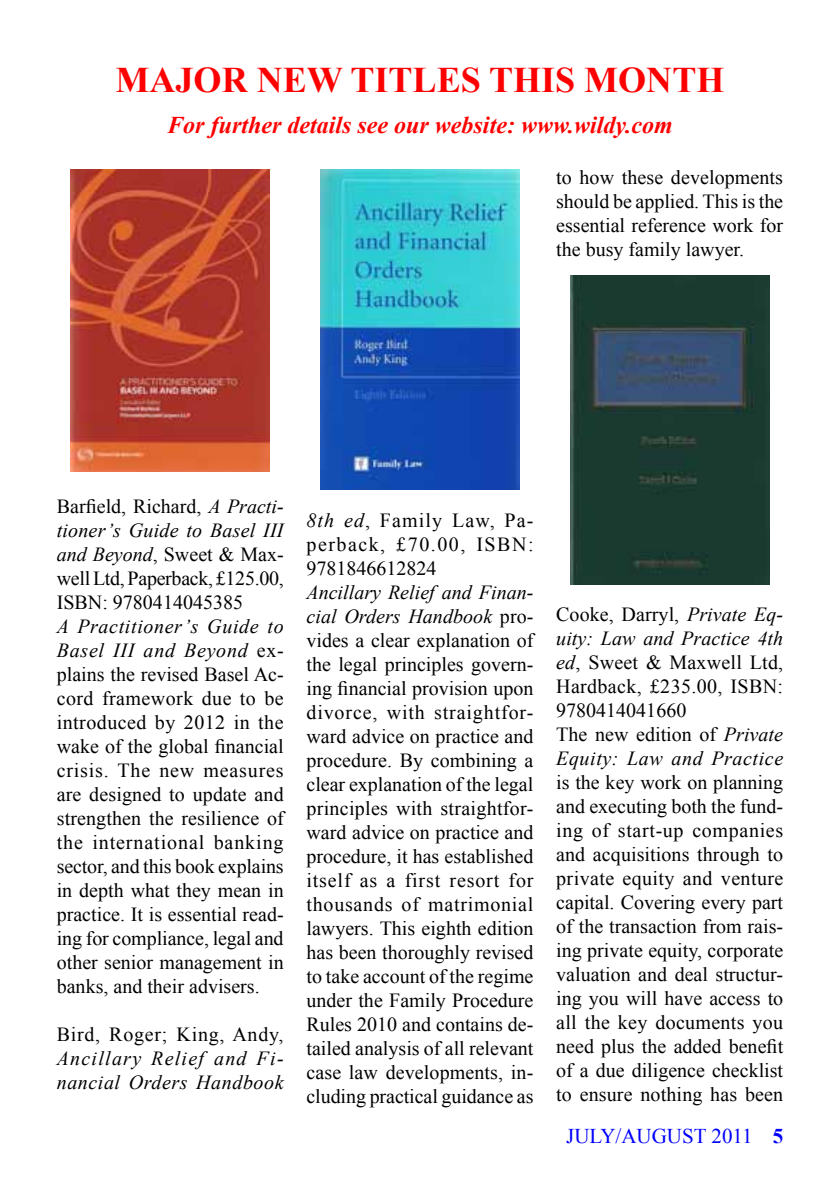
<style>
.page{position:relative;width:840px;height:1191px;background:#fff}
.page>*{position:absolute;margin:0;border:0;box-sizing:border-box;transform-origin:0 0}
.t1{font:700 36px "Times New Roman";color:#fd0000}
.t2{font:italic 700 24px "Times New Roman";color:#f00}
.t3{font:21px "Times New Roman";color:#00f}
.t4{font:20px/24px "Times New Roman";color:#000;text-align:justify}
.t5{font:italic 20px/24px "Times New Roman";letter-spacing:.03em;color:#000}
.t6{font:20px "Times New Roman";letter-spacing:.035em;color:#000}
.s1{font-style:italic}
.s2{font-weight:700}
</style>
<div class="page">
<img style="left:71px;top:170px;width:198px;height:302px">
<img style="left:320px;top:170px;width:199px;height:319px">
<img style="left:570px;top:275px;width:198px;height:309px">
<h1 class="t1" style="left:115px;top:55px;width:610px">MAJOR NEW TITLES THIS MONTH</h1>
<p class="t2" style="left:167px;top:108px;width:506px">For further details see our website: www.wildy.com</p>
<p class="t4" style="left:556px;top:165px;width:228px">to how these developments should be applied. This is the essential reference work for the busy family lawyer.</p>
<p class="t4" style="left:57px;top:494px;width:228px">Barfield, Richard, <span class="s1">A Practi&shy;tioner’s Guide to Basel III and Beyond</span>, Sweet &amp; Max&shy;well Ltd, Paperback, £125.00, ISBN: 9780414045385</p>
<p class="t4" style="left:57px;top:614px;width:228px"><span class="s1">A Practitioner’s Guide to Basel III and Beyond</span> ex&shy;plains the revised Basel Ac&shy;cord framework due to be introduced by 2012 in the wake of the global financial crisis. The new measures are designed to update and strengthen the resilience of the international banking sector, and this book explains in depth what they mean in practice. It is essential read&shy;ing for compliance, legal and other senior management in banks, and their advisers.</p>
<p class="t6" style="left:57px;top:1021px;width:228px">Bird, Roger; King, Andy,</p>
<p class="t5" style="left:57px;top:1046px;width:228px">Ancillary Relief and Fi&shy;nancial Orders Handbook</p>
<p class="t4" style="left:306px;top:508px;width:228px"><span class="s1">8th ed</span>, Family Law, Pa&shy;perback, £70.00, ISBN:<br>9781846612824</p>
<p class="t4" style="left:306px;top:580px;width:228px"><span class="s1">Ancillary Relief and Finan&shy;cial Orders Handbook</span> pro&shy;vides a clear explanation of the legal principles govern&shy;ing financial provision upon divorce, with straightfor&shy;ward advice on practice and procedure. By combining a clear explanation of the legal principles with straightfor&shy;ward advice on practice and procedure, it has established itself as a first resort for thousands of matrimonial lawyers. This eighth edition has been thoroughly revised to take account of the regime under the Family Procedure Rules 2010 and contains de&shy;tailed analysis of all relevant case law developments, in&shy;cluding practical guidance as</p>
<p class="t4" style="left:556px;top:601px;width:228px;text-align:left">Cooke, Darryl, <span class="s1">Private Eq&shy;uity: Law and Practice 4th ed</span>, Sweet &amp; Maxwell Ltd,<br>Hardback, £235.00, ISBN:<br>9780414041660<br>The new edition of <span class="s1">Private<br>Equity: Law and Practice</span></p>
<p class="t4" style="left:556px;top:769px;width:228px">is the key work on planning and executing both the fund&shy;ing of start-up companies and acquisitions through to private equity and venture capital. Covering every part of the transaction from rais&shy;ing private equity, corporate valuation and deal structur&shy;ing you will have access to all the key documents you need plus the added benefit of a due diligence checklist to ensure nothing has been</p>
<p class="t3" style="left:566px;top:1122px;width:218px">JULY/AUGUST 2011 <span class="s2">5</span></p>
</div>
